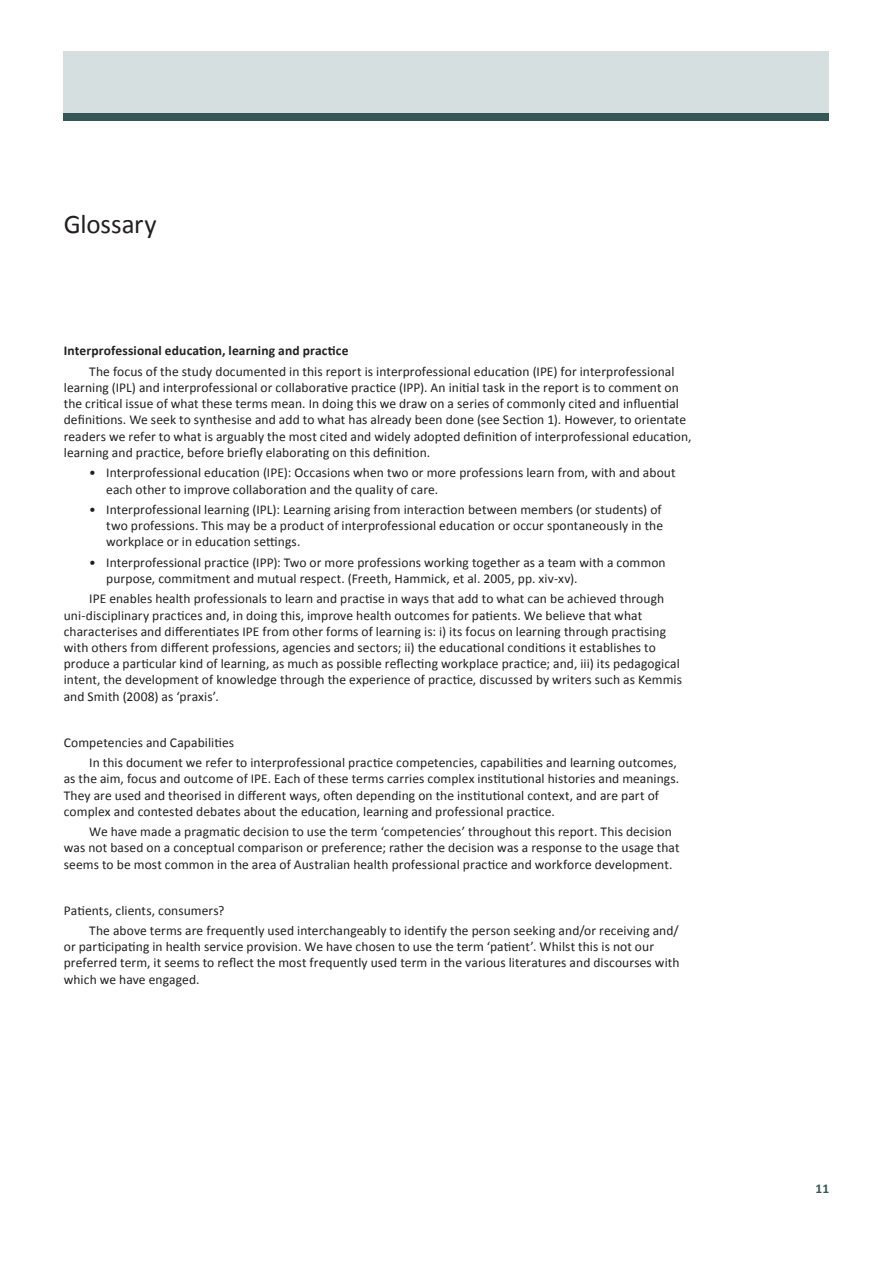
<style>
.page{position:relative;width:893px;height:1263px;background:#fff}
.page>*{position:absolute;margin:0;border:0;box-sizing:border-box;transform-origin:0 0}
.heading1{font:27px "Calibri";letter-spacing:-.005em;color:#231f20}
.text{font:13.5px/16.2px "Calibri";letter-spacing:.005em;color:#231f20}
.bullet{font:13.5px/16.2px "Calibri";letter-spacing:.005em;color:#231f20}
.heading3{font:13.5px "Calibri";letter-spacing:.005em;color:#231f20}
.heading3-2{font:700 13.5px "Calibri";letter-spacing:.01em;color:#231f20}
.t1{font:700 13.5px "Calibri";color:#335855}
</style>
<div class="page">
<div style="left:64px;top:113px;width:765px;height:8px;background:#335855"></div>
<div style="left:64px;top:51px;width:765px;height:62px;background:#d5dfdf"></div>
<p class="heading1" style="left:64px;top:207px;width:94px">Glossary</p>
<p class="heading3-2" style="left:64px;top:342px;width:286px">Interprofessional education, learning and practice</p>
<p class="text" style="left:64px;top:363px;width:629px;text-indent:26px">The focus of the study documented in this report is interprofessional education (IPE) for interprofessional learning (IPL) and interprofessional or collaborative practice (IPP). An initial task in the report is to comment on the critical issue of what these terms mean. In doing this we draw on a series of commonly cited and influential definitions. We seek to synthesise and add to what has already been done (see Section 1). However, to orientate readers we refer to what is arguably the most cited and widely adopted definition of interprofessional education, learning and practice, before briefly elaborating on this definition.</p>
<p class="bullet" style="left:106px;top:465px;width:571px;text-indent:-17px">• Interprofessional education (IPE): Occasions when two or more professions learn from, with and about each other to improve collaboration and the quality of care.</p>
<p class="bullet" style="left:106px;top:501px;width:558px;text-align:justify;text-indent:-17px">• Interprofessional learning (IPL): Learning arising from interaction between members (or students) of two professions. This may be a product of interprofessional education or occur spontaneously in the workplace or in education settings.</p>
<p class="bullet" style="left:106px;top:554px;width:561px;text-indent:-17px">• Interprofessional practice (IPP): Two or more professions working together as a team with a common purpose, commitment and mutual respect. (Freeth, Hammick, et al. 2005, pp. xiv-xv).</p>
<p class="text" style="left:64px;top:591px;width:620px;text-indent:26px">IPE enables health professionals to learn and practise in ways that add to what can be achieved through uni-disciplinary practices and, in doing this, improve health outcomes for patients. We believe that what characterises and differentiates IPE from other forms of learning is: i) its focus on learning through practising with others from different professions, agencies and sectors; ii) the educational conditions it establishes to produce a particular kind of learning, as much as possible reflecting workplace practice; and, iii) its pedagogical intent, the development of knowledge through the experience of practice, discussed by writers such as Kemmis and Smith (2008) as ‘praxis’.</p>
<p class="heading3" style="left:64px;top:734px;width:172px">Competencies and Capabilities</p>
<p class="text" style="left:64px;top:754px;width:617px;text-indent:26px">In this document we refer to interprofessional practice competencies, capabilities and learning outcomes, as the aim, focus and outcome of IPE. Each of these terms carries complex institutional histories and meanings.<br>They are used and theorised in different ways, often depending on the institutional context, and are part of complex and contested debates about the education, learning and professional practice.</p>
<p class="text" style="left:64px;top:824px;width:617px;text-indent:26px">We have made a pragmatic decision to use the term ‘competencies’ throughout this report. This decision was not based on a conceptual comparison or preference; rather the decision was a response to the usage that seems to be most common in the area of Australian health professional practice and workforce development.</p>
<p class="heading3" style="left:64px;top:901px;width:162px">Patients, clients, consumers?</p>
<p class="text" style="left:64px;top:922px;width:617px;text-indent:26px">The above terms are frequently used interchangeably to identify the person seeking and/or receiving and/ or participating in health service provision. We have chosen to use the term ‘patient’. Whilst this is not our preferred term, it seems to reflect the most frequently used term in the various literatures and discourses with which we have engaged.</p>
<p class="t1" style="left:815px;top:1180px;width:15px">11</p>
</div>
